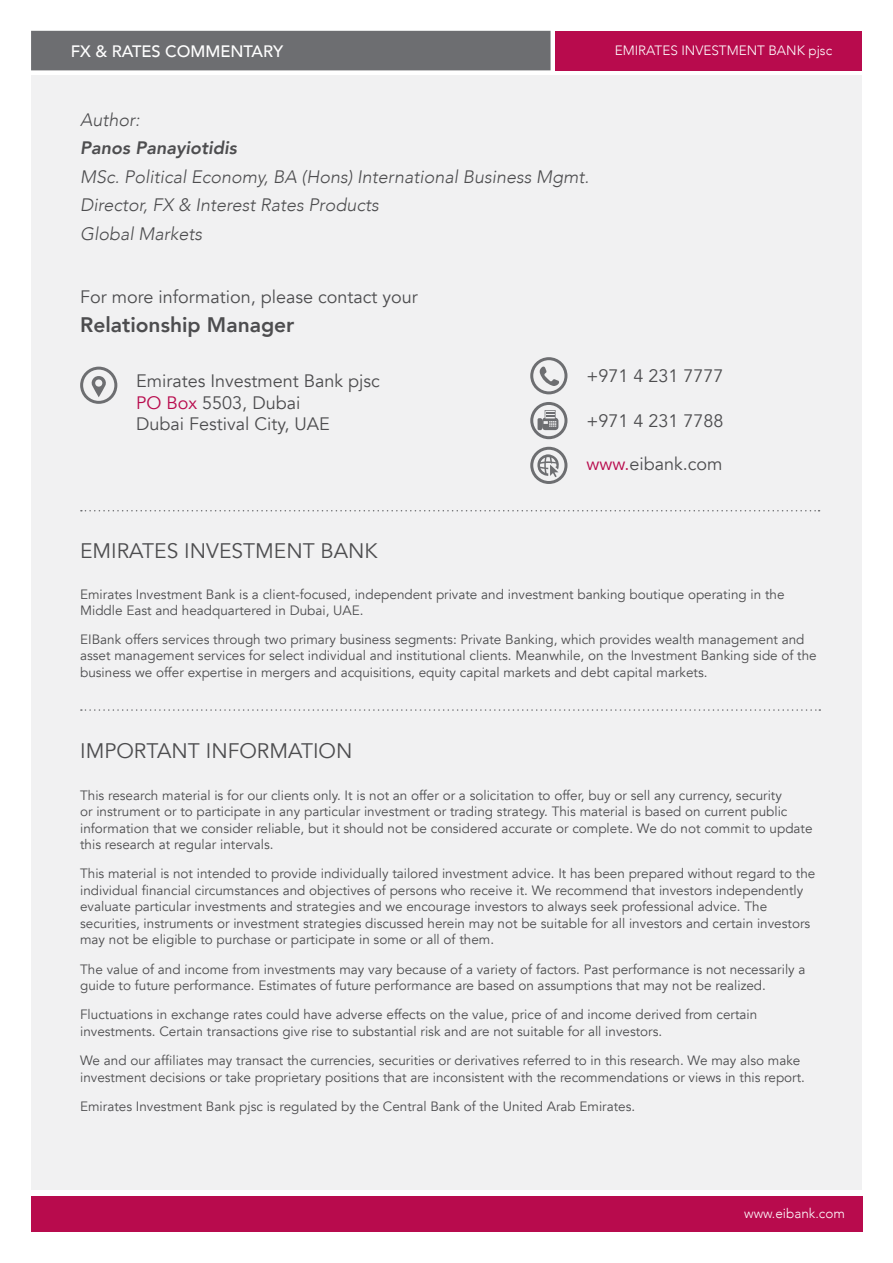
<style>
.page{position:relative;width:893px;height:1263px;background:#fff}
.page>*{position:absolute;margin:0;border:0;box-sizing:border-box;transform-origin:0 0}
.t1{font:21px "Avenir";color:#4d4d4f}
.t2{font:800 21px "Avenir";color:#4d4d4f}
.t3{font:18px/21.6px "Avenir";color:#4d4d4f}
.t4{font:italic 300 18px/28.5px "Avenir";color:#4d4d4f}
.t5{font:italic 800 18px "Avenir";color:#4d4d4f}
.t6{font:500 16.5px "Avenir";color:#fff}
.t7{font:13.5px/16.5px "Avenir";color:#4d4d4f}
.t8{font:300 13.5px "Avenir";color:#fff}
.s1{color:#b80b4d}
</style>
<div class="page">
<div style="left:31px;top:1197px;width:831px;height:35px;background:#b80b4d"></div>
<div style="left:31px;top:75px;width:831px;height:1115px;background:#f1f1f2"></div>
<div style="left:556px;top:31px;width:306px;height:39px;background:#b80b4d"></div>
<div style="left:31px;top:31px;width:520px;height:39px;background:#6d6e71"></div>
<svg style="left:81px;top:510px;width:739px;height:1px"></svg>
<svg style="left:81px;top:709px;width:739px;height:2px"></svg>
<svg style="left:80px;top:367px;width:37px;height:37px"></svg>
<svg style="left:530px;top:357px;width:37px;height:37px"></svg>
<svg style="left:530px;top:402px;width:37px;height:37px"></svg>
<svg style="left:530px;top:447px;width:37px;height:37px"></svg>
<p class="t6" style="left:71px;top:37px;width:214px">FX &amp; RATES COMMENTARY</p>
<h2 class="t4" style="left:80px;top:106px;width:61px">Author:</h2>
<h2 class="t5" style="left:80px;top:138px;width:158px">Panos Panayiotidis</h2>
<h2 class="t4" style="left:80px;top:163px;width:510px">MSc. Political Economy, BA (Hons) International Business Mgmt.<br>Director, FX &amp; Interest Rates Products<br>Global Markets</h2>
<h2 class="t3" style="left:80px;top:287px;width:339px">For more information, please contact your</h2>
<h1 class="t2" style="left:80px;top:308px;width:216px">Relationship Manager</h1>
<p class="t8" style="left:615px;top:42px;width:219px">EMIRATES INVESTMENT BANK pjsc</p>
<h2 class="t3" style="left:136px;top:370px;width:245px">Emirates Investment Bank pjsc<br><span class="s1">PO Box</span> 5503, Dubai<br>Dubai Festival City, UAE</h2>
<h2 class="t3" style="left:586px;top:365px;width:139px">+971 4 231 7777</h2>
<h2 class="t3" style="left:586px;top:410px;width:139px">+971 4 231 7788</h2>
<h2 class="t3" style="left:586px;top:453px;width:138px"><span class="s1">www.</span>eibank.com</h2>
<h1 class="t1" style="left:80px;top:538px;width:299px">EMIRATES INVESTMENT BANK</h1>
<p class="t7" style="left:80px;top:587px;width:706px">Emirates Investment Bank is a client-focused, independent private and investment banking boutique operating in the<br>Middle East and headquartered in Dubai, UAE.</p>
<p class="t7" style="left:80px;top:632px;width:738px">EIBank offers services through two primary business segments: Private Banking, which provides wealth management and asset management services for select individual and institutional clients. Meanwhile, on the Investment Banking side of the business we offer expertise in mergers and acquisitions, equity capital markets and debt capital markets.</p>
<h1 class="t1" style="left:80px;top:738px;width:274px">IMPORTANT INFORMATION</h1>
<p class="t7" style="left:80px;top:787px;width:734px">This research material is for our clients only. It is not an offer or a solicitation to offer, buy or sell any currency, security<br>or instrument or to participate in any particular investment or trading strategy. This material is based on current public information that we consider reliable, but it should not be considered accurate or complete. We do not commit to update this research at regular intervals.</p>
<p class="t7" style="left:80px;top:866px;width:737px">This material is not intended to provide individually tailored investment advice. It has been prepared without regard to the individual financial circumstances and objectives of persons who receive it. We recommend that investors independently evaluate particular investments and strategies and we encourage investors to always seek professional advice. The securities, instruments or investment strategies discussed herein may not be suitable for all investors and certain investors may not be eligible to purchase or participate in some or all of them.</p>
<p class="t7" style="left:80px;top:961px;width:727px">The value of and income from investments may vary because of a variety of factors. Past performance is not necessarily a guide to future performance. Estimates of future performance are based on assumptions that may not be realized.</p>
<p class="t7" style="left:80px;top:1007px;width:679px">Fluctuations in exchange rates could have adverse effects on the value, price of and income derived from certain investments. Certain transactions give rise to substantial risk and are not suitable for all investors.</p>
<p class="t7" style="left:80px;top:1052px;width:726px">We and our affiliates may transact the currencies, securities or derivatives referred to in this research. We may also make investment decisions or take proprietary positions that are inconsistent with the recommendations or views in this report.</p>
<p class="t7" style="left:80px;top:1098px;width:557px">Emirates Investment Bank pjsc is regulated by the Central Bank of the United Arab Emirates.</p>
<p class="t8" style="left:744px;top:1205px;width:102px">www.eibank.com</p>
</div>
